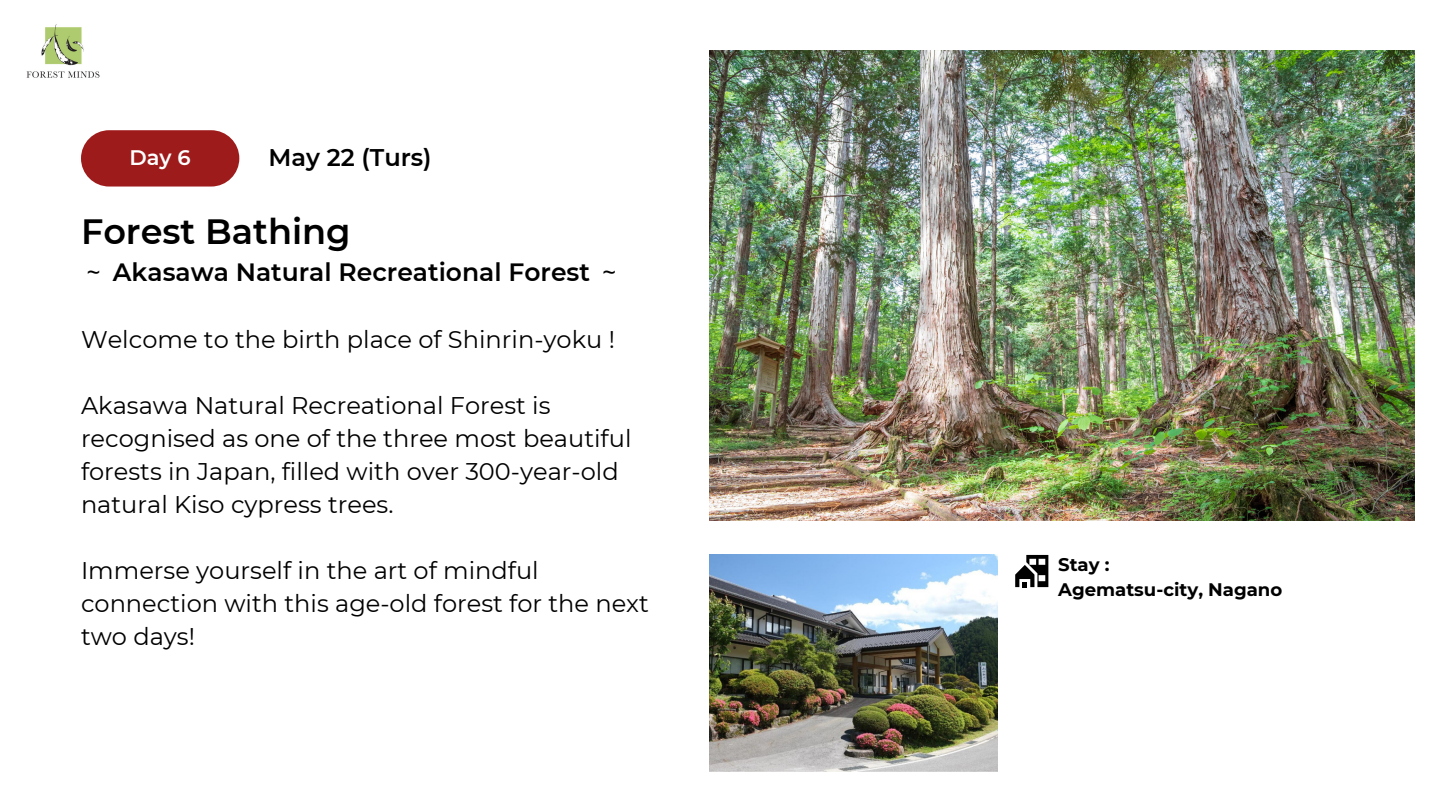
<style>
.page{position:relative;width:1440px;height:810px;background:#fff}
.page>*{position:absolute;margin:0;border:0;box-sizing:border-box;transform-origin:0 0}
.t1{font:600 35.1px "Montserrat";color:#000}
.t2{font:600 25px "Montserrat";color:#000}
.t3{font:24.1px/33px "Montserrat";color:#000}
.t4{font:600 24.1px "Montserrat";color:#000}
.t5{font:600 21px "Montserrat";color:#fff}
.t6{font:700 18.1px "Montserrat";color:#000}
.s1{font-family:"Wen Quan Yi Micro Hei";font-weight:400}
</style>
<div class="page">
<div style="left:81px;top:130px;width:158px;height:57px;background:#9e1b1b;border-radius:28px"></div>
<img style="left:26px;top:24px;width:74px;height:54px">
<img style="left:709px;top:51px;width:706px;height:470px">
<svg style="left:1015px;top:555px;width:33px;height:32px"></svg>
<img style="left:709px;top:555px;width:289px;height:217px">
<p class="t5" style="left:130px;top:144px;width:63px">Day 6</p>
<h1 class="t4" style="left:269px;top:143px;width:165px">May 22 (Turs)</h1>
<h2 class="t1" style="left:81px;top:210px;width:271px">Forest Bathing</h2>
<h2 class="t2" style="left:81px;top:257px;width:542px"><span class="s1">～</span> Akasawa Natural Recreational Forest <span class="s1">～</span></h2>
<h2 class="t3" style="left:81px;top:322px;width:536px">Welcome to the birth place of Shinrin-yoku !</h2>
<h2 class="t3" style="left:81px;top:388px;width:552px">Akasawa Natural Recreational Forest is recognised as one of the three most beautiful forests in Japan, filled with over 300-year-old natural Kiso cypress trees.</h2>
<p class="t3" style="left:81px;top:553px;width:569px">Immerse yourself in the art of mindful connection with this age-old forest for the next two days!</p>
<p class="t6" style="left:1058px;top:554px;width:53px">Stay :</p>
<p class="t6" style="left:1058px;top:578px;width:226px">Agematsu-city, Nagano</p>
</div>
